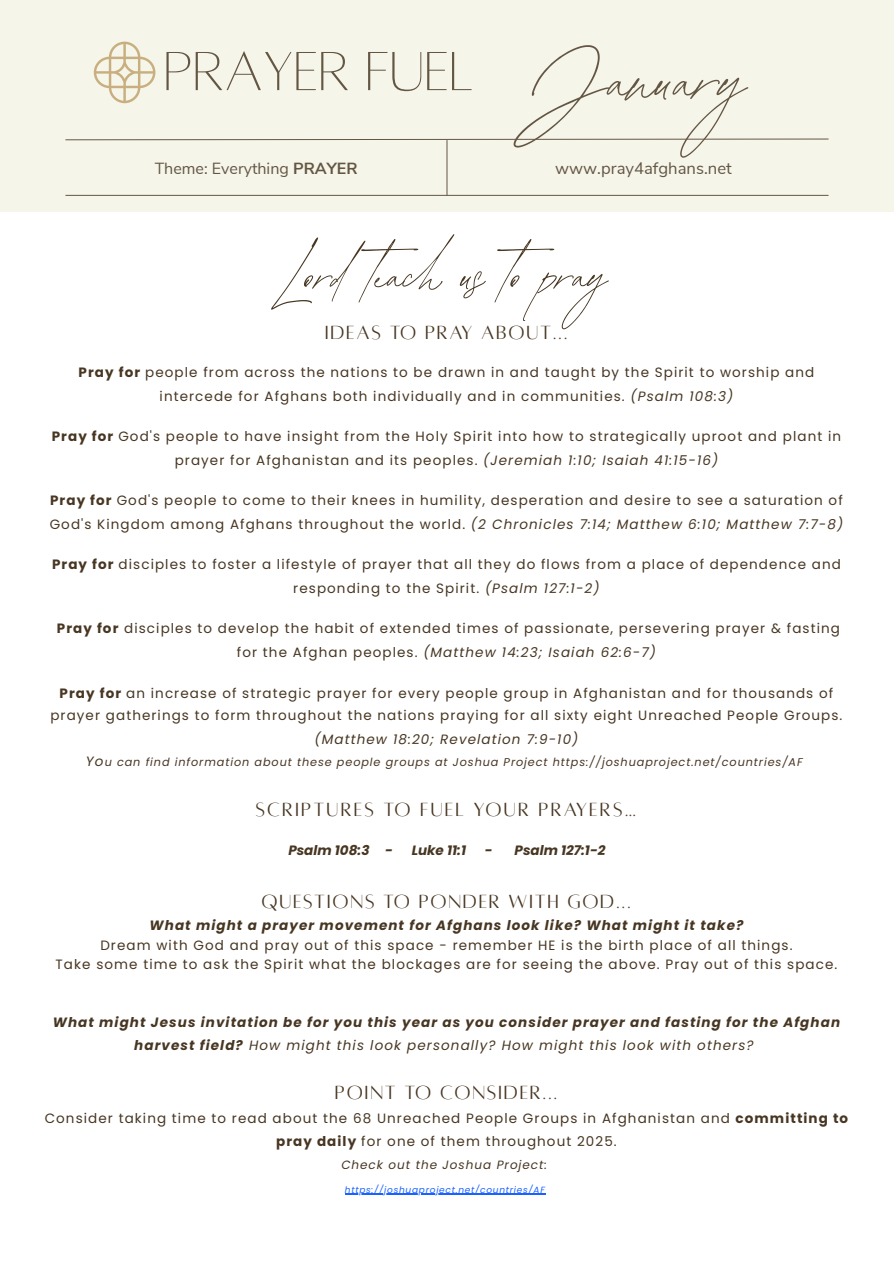
<style>
.page{position:relative;width:894px;height:1263px;background:#fff}
.page>*{position:absolute;margin:0;border:0;box-sizing:border-box;transform-origin:0 0}
.t1{font:97.65px "Abramo Script";color:#645643}
.t2{font:67.5px "Abramo Script";color:#473622}
.t3{font:60.6px "Alta light";color:#645643}
.t4{font:21px "Alta regular";letter-spacing:.08em;color:#473622}
.t5{font:21px "Alta regular";letter-spacing:.1em;color:#473622}
.t6{font:16.65px "Nunito Sans";color:#645643}
.t7{font:16.05px "Nunito Sans";color:#645643}
.t8{font:13.5px/23.7px "Poppins";letter-spacing:.08em;color:#473622;text-align:center}
.t9{font:italic 700 13.5px/22.5px "Poppins";letter-spacing:.08em;color:#473622;text-align:center}
.t10{font:italic 700 13.5px "Poppins";color:#473622}
.t11{font:italic 12px "Poppins";letter-spacing:.08em;color:#473622}
.t12{font:italic 11.25px "Poppins";letter-spacing:.08em;color:#473622}
.t13{font:italic 9px "Poppins";letter-spacing:.08em;color:#1a62ff}
.s1{font-weight:700}
.s2{font-style:italic}
.s3{font-size:13.5px}
.s4{font-weight:700;font-style:italic}
.s5{font-weight:400}
</style>
<div class="page">
<div style="left:0;top:0;width:893px;height:212px;background:#f5f5ea"></div>
<svg style="left:65px;top:138px;width:763px;height:2px"></svg>
<hr style="left:65px;top:195px;width:763px;height:1px;background:#645643">
<hr style="left:446px;top:140px;width:1px;height:56px;background:#645643">
<svg style="left:94px;top:42px;width:61px;height:61px"></svg>
<hr style="left:345px;top:1194px;width:200px;height:1px;background:#1a62ff">
<p class="t3" style="left:163px;top:42px;width:312px">PRAYER FUEL</p>
<p class="t7" style="left:155px;top:157px;width:204px">Theme: Everything <span class="s1">PRAYER</span></p>
<p class="t1" style="left:513px;top:23px;width:235px">January</p>
<p class="t6" style="left:555px;top:157px;width:178px">www.pray4afghans.net</p>
<h1 class="t2" style="left:285px;top:236px;width:324px">Lord teach us to pray</h1>
<h2 class="t4" style="left:324px;top:322px;width:244px">IDEAS TO PRAY ABOUT...</h2>
<p class="t8" style="left:78px;top:360px;width:737px"><span class="s1">Pray for</span> people from across the nations to be drawn in and taught by the Spirit to worship and intercede for Afghans both individually and in communities. <span class="s2">(Psalm 108:3)</span></p>
<p class="t8" style="left:52px;top:424px;width:790px"><span class="s1">Pray for</span> God's people to have insight from the Holy Spirit into how to strategically uproot and plant in prayer for Afghanistan and its peoples. <span class="s2">(Jeremiah 1:10; Isaiah 41:15-16)</span></p>
<p class="t8" style="left:50px;top:489px;width:794px;text-align:left"><span class="s1">Pray for</span> God's people to come to their knees in humility, desperation and desire to see a saturation of<br>God's Kingdom among Afghans throughout the world. <span class="s2">(2 Chronicles 7:14; Matthew 6:10; Matthew 7:7-8)</span></p>
<p class="t8" style="left:52px;top:553px;width:790px"><span class="s1">Pray for</span> disciples to foster a lifestyle of prayer that all they do flows from a place of dependence and responding to the Spirit. <span class="s2">(Psalm 127:1-2)</span></p>
<p class="t8" style="left:57px;top:617px;width:784px"><span class="s1">Pray for</span> disciples to develop the habit of extended times of passionate, persevering prayer &amp; fasting for the Afghan peoples. <span class="s2">(Matthew 14:23; Isaiah 62:6-7)</span></p>
<p class="t8" style="left:50px;top:681px;width:793px;line-height:23.1px"><span class="s1">Pray for</span> an increase of strategic prayer for every people group in Afghanistan and for thousands of prayer gatherings to form throughout the nations praying for all sixty eight Unreached People Groups. <span class="s2">(Matthew 18:20; Revelation 7:9-10)</span></p>
<p class="t12" style="left:86px;top:754px;width:718px"><span class="s3">Yo</span>u can find information about these people groups at Joshua Project https://joshuaproject.net/countries/AF</p>
<p class="t5" style="left:256px;top:799px;width:382px">SCRIPTURES TO FUEL YOUR PRAYERS…</p>
<h3 class="t10" style="left:288px;top:841px;width:106px">Psalm 108:3 -</h3>
<h3 class="t9" style="left:411px;top:839px;width:56px">Luke 11:1</h3>
<h3 class="t10" style="left:484px;top:841px;width:122px">- Psalm 127:1-2</h3>
<h3 class="t4" style="left:261px;top:891px;width:371px">QUESTIONS TO PONDER WITH GOD...</h3>
<h3 class="t8" style="left:56px;top:916px;width:783px;line-height:19.2px"><span class="s4">What might a prayer movement for Afghans look like? What might it take?<br></span>Dream with God and pray out of this space - remember HE is the birth place of all things.<br>Take some time to ask the Spirit what the blockages are for seeing the above. Pray out of this space.</h3>
<h3 class="t9" style="left:53px;top:1011px;width:788px">What might Jesus invitation be for you this year as you consider prayer and fasting for the Afghan harvest field? <span class="s5">How might this look personally? How might this look with others?</span></h3>
<h3 class="t4" style="left:335px;top:1082px;width:224px">POINT TO CONSIDER...</h3>
<h3 class="t8" style="left:45px;top:1106px;width:804px">Consider taking time to read about the 68 Unreached People Groups in Afghanistan and <span class="s1">committing to pray daily</span> for one of them throughout 2025.</h3>
<h3 class="t11" style="left:341px;top:1156px;width:207px">Check out the Joshua Project:</h3>
<h3 class="t13" style="left:345px;top:1183px;width:201px">https://joshuaproject.net/countries/AF</h3>
</div>
